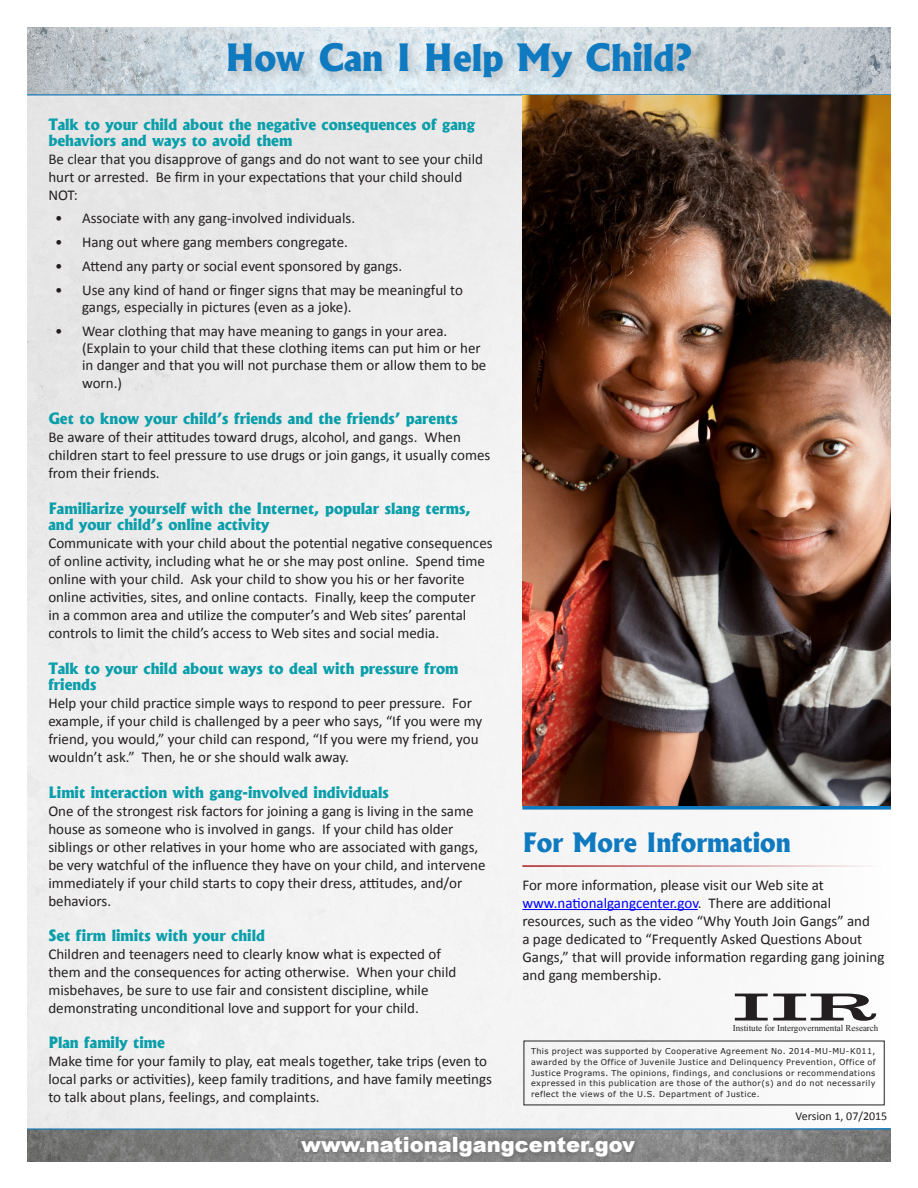
<style>
.page{position:relative;width:918px;height:1188px;background:#fff}
.page>*{position:absolute;margin:0;border:0;box-sizing:border-box;transform-origin:0 0}
.t1{font:800 36px "Albertus";color:#107ac0}
.t2{font:800 25.5px "Albertus";color:#107ac0}
.t3{font:900 21px "Arial";color:#fff}
.body_text{font:15px/18px "Calibri";color:#231f20}
.t4{font:800 15px/16.5px "Albertus";color:#089eaa}
.Disclaimer{font:12px "Calibri";color:#231f20}
.t5{font:9px "Times New Roman";color:#231f20}
.Disclaimer-2{font:8.1px/10.8px "Verdana";letter-spacing:.05em;color:#231f20;text-align:justify}
.s1{color:#00f}
</style>
<div class="page">
<img style="left:27px;top:27px;width:864px;height:1134px">
<hr style="left:27px;top:94px;width:864px;height:2px;background:#107ac0">
<hr style="left:27px;top:1128px;width:864px;height:2px;background:#107ac0">
<div style="left:522px;top:805px;width:369px;height:5px;background:#107ac0"></div>
<hr style="left:522px;top:865px;width:361px;height:2px;background:#a8191c">
<img style="left:522px;top:96px;width:369px;height:710px">
<div style="left:226px;top:39px;width:477px;height:50px;background:#231f20;opacity:.18"></div>
<div style="left:298px;top:1133px;width:341px;height:29px;background:#231f20;opacity:.75"></div>
<hr style="left:522px;top:909px;width:176px;height:1px;background:#00f">
<svg style="left:734px;top:993px;width:143px;height:28px"></svg>
<h1 class="t1" style="left:225px;top:34px;width:468px">How Can I Help My Child?</h1>
<h2 class="t4" style="left:48px;top:116px;width:428px">Talk to your child about the negative consequences of gang behaviors and ways to avoid them</h2>
<p class="body_text" style="left:48px;top:150px;width:436px">Be clear that you disapprove of gangs and do not want to see your child hurt or arrested. Be firm in your expectations that your child should<br>NOT:</p>
<p class="body_text" style="left:82px;top:209px;width:275px">Associate with any gang-involved individuals.</p>
<p class="body_text" style="left:82px;top:233px;width:267px">Hang out where gang members congregate.</p>
<p class="body_text" style="left:82px;top:257px;width:322px">Attend any party or social event sponsored by gangs.</p>
<p class="body_text" style="left:82px;top:281px;width:382px;line-height:17.2px">Use any kind of hand or finger signs that may be meaningful to gangs, especially in pictures (even as a joke).</p>
<p class="body_text" style="left:82px;top:322px;width:406px;line-height:17.2px">Wear clothing that may have meaning to gangs in your area. (Explain to your child that these clothing items can put him or her in danger and that you will not purchase them or allow them to be worn.)</p>
<h2 class="t4" style="left:48px;top:411px;width:411px">Get to know your child’s friends and the friends’ parents</h2>
<p class="body_text" style="left:48px;top:429px;width:444px">Be aware of their attitudes toward drugs, alcohol, and gangs. When children start to feel pressure to use drugs or join gangs, it usually comes from their friends.</p>
<h2 class="t4" style="left:48px;top:500px;width:424px">Familiarize yourself with the Internet, popular slang terms, and your child’s online activity</h2>
<p class="body_text" style="left:48px;top:534px;width:446px">Communicate with your child about the potential negative consequences of online activity, including what he or she may post online. Spend time online with your child. Ask your child to show you his or her favorite online activities, sites, and online contacts. Finally, keep the computer<br>in a common area and utilize the computer’s and Web sites’ parental controls to limit the child’s access to Web sites and social media.</p>
<h2 class="t4" style="left:48px;top:660px;width:412px">Talk to your child about ways to deal with pressure from friends</h2>
<p class="body_text" style="left:48px;top:694px;width:435px">Help your child practice simple ways to respond to peer pressure. For example, if your child is challenged by a peer who says, “If you were my friend, you would,” your child can respond, “If you were my friend, you wouldn’t ask.” Then, he or she should walk away.</p>
<h2 class="t4" style="left:48px;top:784px;width:342px">Limit interaction with gang-involved individuals</h2>
<p class="body_text" style="left:48px;top:802px;width:439px">One of the strongest risk factors for joining a gang is living in the same house as someone who is involved in gangs. If your child has older siblings or other relatives in your home who are associated with gangs, be very watchful of the influence they have on your child, and intervene immediately if your child starts to copy their dress, attitudes, and/or behaviors.</p>
<h2 class="t4" style="left:48px;top:927px;width:218px">Set firm limits with your child</h2>
<p class="body_text" style="left:48px;top:945px;width:409px">Children and teenagers need to clearly know what is expected of them and the consequences for acting otherwise. When your child misbehaves, be sure to use fair and consistent discipline, while demonstrating unconditional love and support for your child.</p>
<h2 class="t4" style="left:48px;top:1035px;width:118px">Plan family time</h2>
<p class="body_text" style="left:48px;top:1053px;width:445px">Make time for your family to play, eat meals together, take trips (even to local parks or activities), keep family traditions, and have family meetings to talk about plans, feelings, and complaints.</p>
<p class="body_text" style="left:55px;top:206px;width:9px;line-height:24px;text-align:justify">• • • •</p>
<p class="body_text" style="left:55px;top:322px;width:9px">•</p>
<h3 class="t2" style="left:522px;top:826px;width:270px">For More Information</h3>
<p class="body_text" style="left:522px;top:876px;width:364px">For more information, please visit our Web site at <span class="s1">www.nationalgangcenter.gov</span>. There are additional resources, such as the video “Why Youth Join Gangs” and<br>a page dedicated to “Frequently Asked Questions About Gangs,” that will provide information regarding gang joining and gang membership.</p>
<p class="t5" style="left:733px;top:1022px;width:147px">Institute for Intergovernmental Research</p>
<p class="Disclaimer-2" style="left:531px;top:1046px;width:346px">This project was supported by Cooperative Agreement No. 2014-MU-MU-K011, awarded by the Office of Juvenile Justice and Delinquency Prevention, Office of Justice Programs. The opinions, findings, and conclusions or recommendations expressed in this publication are those of the author(s) and do not necessarily reflect the views of the U.S. Department of Justice.</p>
<p class="Disclaimer" style="left:796px;top:1108px;width:93px">Version 1, 07/2015</p>
<p class="t3" style="left:301px;top:1129px;width:335px">www.nationalgangcenter.gov</p>
</div>
